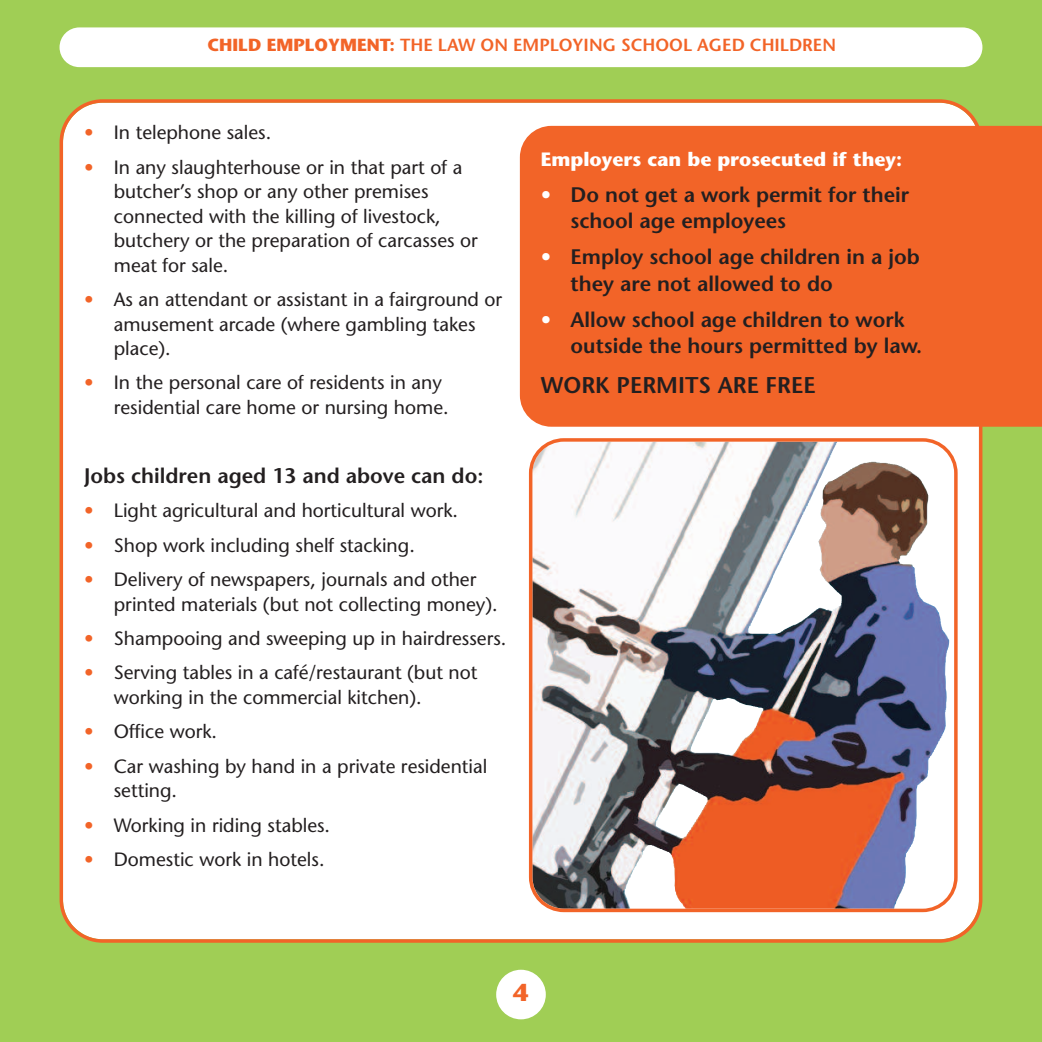
<style>
.page{position:relative;width:1042px;height:1042px;background:#a0ce55}
.page>*{position:absolute;margin:0;border:0;box-sizing:border-box;transform-origin:0 0}
.t1{font:700 24.5px "Stone Sans";color:#f26428}
.t2{font:600 22.75px "Stone Sans";color:#231f20}
.t3{font:600 21px/26.2px "Stone Sans";color:#231f20}
.t4{font:19.25px/24.5px "Stone Sans";color:#231f20}
.t5{font:700 19.25px "Stone Sans";color:#fff}
.t6{font:600 17.5px "Stone Sans";color:#f26428}
.s1{font-weight:700}
.s2{color:#f26428}
.s3{color:#fff}
</style>
<div class="page">
<div style="left:496px;top:970px;width:50px;height:49px;background:#fff;border-radius:50%"></div>
<div style="left:60px;top:27px;width:922px;height:40px;background:#fff;border-radius:20px"></div>
<div style="left:60px;top:99px;width:922px;height:844px;background:#fff"></div>
<div style="left:520px;top:126px;width:522px;height:301px;background:#f26428"></div>
<img style="left:529px;top:438px;width:428px;height:474px">
<p class="t6" style="left:208px;top:38px;width:630px"><span class="s1">CHILD EMPLOYMENT:</span> THE LAW ON EMPLOYING SCHOOL AGED CHILDREN</p>
<p class="t4" style="left:84px;top:122px;width:189px"><span class="s2">•</span> In telephone sales.</p>
<p class="t4" style="left:114px;top:157px;width:365px;text-indent:-30px"><span class="s2">•</span> In any slaughterhouse or in that part of a butcher’s shop or any other premises connected with the killing of livestock, butchery or the preparation of carcasses or meat for sale.</p>
<p class="t4" style="left:114px;top:289px;width:390px;text-indent:-30px"><span class="s2">•</span> As an attendant or assistant in a fairground or amusement arcade (where gambling takes place).</p>
<p class="t4" style="left:114px;top:372px;width:336px;text-indent:-30px"><span class="s2">•</span> In the personal care of residents in any residential care home or nursing home.</p>
<p class="t3" style="left:84px;top:464px;width:401px">Jobs children aged 13 and above can do:</p>
<p class="t4" style="left:84px;top:500px;width:376px"><span class="s2">•</span> Light agricultural and horticultural work.</p>
<p class="t4" style="left:84px;top:535px;width:332px"><span class="s2">•</span> Shop work including shelf stacking.</p>
<p class="t4" style="left:114px;top:569px;width:385px;text-indent:-30px"><span class="s2">•</span> Delivery of newspapers, journals and other printed materials (but not collecting money).</p>
<p class="t4" style="left:84px;top:628px;width:424px"><span class="s2">•</span> Shampooing and sweeping up in hairdressers.</p>
<p class="t4" style="left:114px;top:662px;width:365px;text-indent:-30px"><span class="s2">•</span> Serving tables in a café/restaurant (but not working in the commercial kitchen).</p>
<p class="t4" style="left:84px;top:721px;width:135px"><span class="s2">•</span> Office work.</p>
<p class="t4" style="left:114px;top:756px;width:375px;text-indent:-30px"><span class="s2">•</span> Car washing by hand in a private residential setting.</p>
<p class="t4" style="left:84px;top:815px;width:248px"><span class="s2">•</span> Working in riding stables.</p>
<p class="t4" style="left:84px;top:849px;width:242px"><span class="s2">•</span> Domestic work in hotels.</p>
<p class="t5" style="left:541px;top:152px;width:363px">Employers can be prosecuted if they:</p>
<p class="t3" style="left:570px;top:184px;width:340px;text-indent:-30px"><span class="s3">•</span> Do not get a work permit for their school age employees</p>
<p class="t3" style="left:570px;top:246px;width:351px;text-indent:-30px"><span class="s3">•</span> Employ school age children in a job they are not allowed to do</p>
<p class="t3" style="left:570px;top:309px;width:353px;text-indent:-30px"><span class="s3">•</span> Allow school age children to work outside the hours permitted by law.</p>
<p class="t2" style="left:541px;top:376px;width:276px">WORK PERMITS ARE FREE</p>
<p class="t1" style="left:513px;top:983px;width:17px">4</p>
</div>
